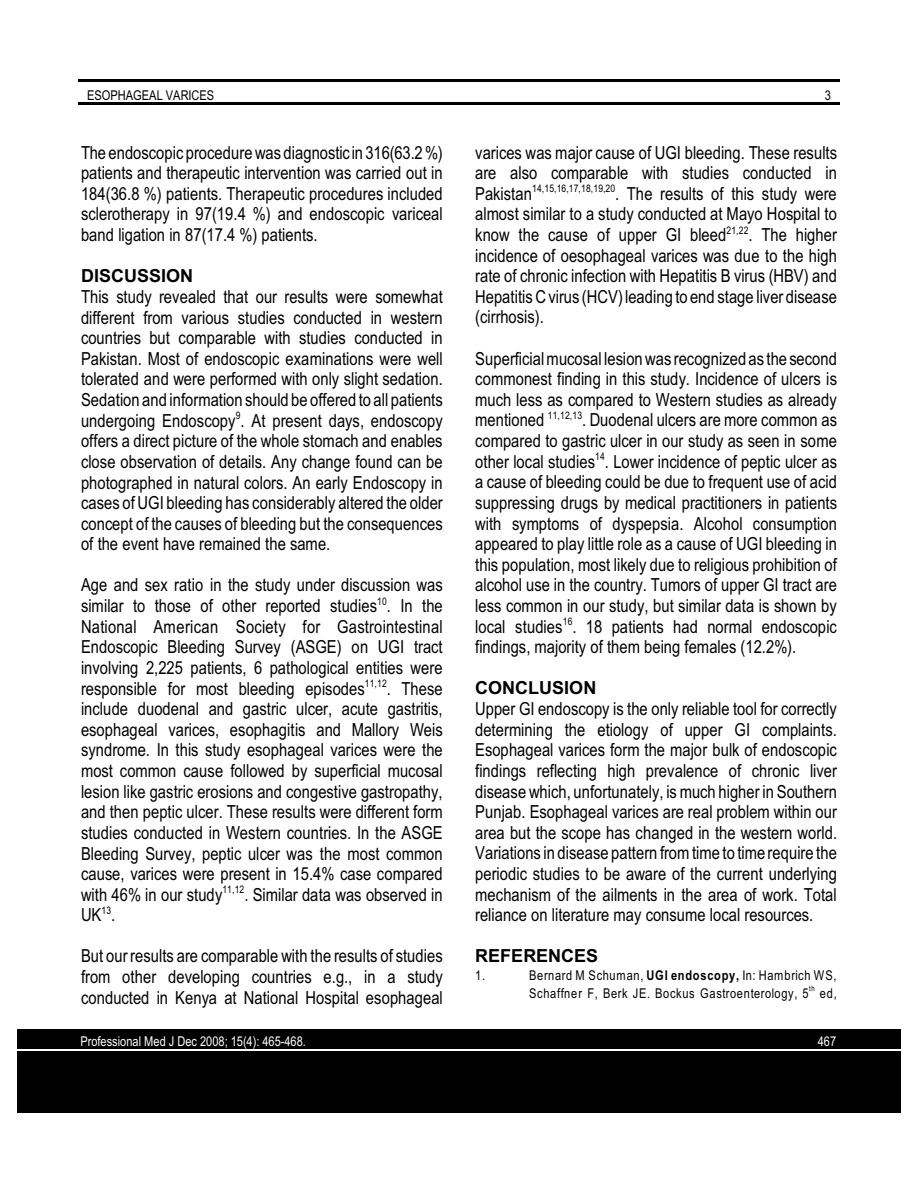
<style>
.page{position:relative;width:918px;height:1188px;background:#fff}
.page>*{position:absolute;margin:0;border:0;box-sizing:border-box;transform-origin:0 0}
.t1{font:18px/20.5px "Arial Narrow";letter-spacing:.005em;color:#000;text-align:justify}
.t2{font:700 18px "Arial";letter-spacing:.005em;color:#000}
.t3{font:13.5px/17.2px "Arial Narrow";letter-spacing:.05em;color:#000}
.t4{font:13.5px "Arial Narrow";color:#fff}
.t5{font:13.5px "Arial Narrow";color:#000}
.t6{font:10.5px "Arial Narrow";letter-spacing:.015em;color:#000}
.t7{font:7.5px "Arial Narrow";color:#000}
.s1{font-weight:700}
</style>
<div class="page">
<hr style="left:78px;top:79px;width:762px;height:3px;background:#000">
<hr style="left:78px;top:102px;width:762px;height:3px;background:#000">
<div style="left:17px;top:1029px;width:884px;height:20px;background:#000"></div>
<div style="left:17px;top:1034px;width:884px;height:17px;background:#000"></div>
<div style="left:17px;top:1051px;width:884px;height:21px;background:#000"></div>
<div style="left:17px;top:1072px;width:884px;height:20px;background:#000"></div>
<div style="left:17px;top:1093px;width:884px;height:20px;background:#000"></div>
<hr style="left:17px;top:1050px;width:884px;height:1px;background:#fff">
<p class="t5" style="left:87px;top:90px;width:129px">ESOPHAGEAL VARICES</p>
<p class="t3" style="left:825px;top:87px;width:8px">3</p>
<p class="t1" style="left:81px;top:144px;width:363px">The endoscopic procedure was diagnostic in 316(63.2 %) patients and therapeutic intervention was carried out in 184(36.8 %) patients. Therapeutic procedures included sclerotherapy in 97(19.4 %) and endoscopic variceal band ligation in 87(17.4 %) patients.</p>
<p class="t2" style="left:81px;top:269px;width:114px">DISCUSSION</p>
<p class="t1" style="left:81px;top:288px;width:363px">This study revealed that our results were somewhat different from various studies conducted in western countries but comparable with studies conducted in Pakistan. Most of endoscopic examinations were well tolerated and were performed with only slight sedation.<br>Sedation and information should be offered to all patients undergoing Endoscopy . At present days, endoscopy</p>
<p class="t6" style="left:236px;top:411px;width:6px">9</p>
<p class="t1" style="left:81px;top:432px;width:363px">offers a direct picture of the whole stomach and enables close observation of details. Any change found can be photographed in natural colors. An early Endoscopy in cases of UGI bleeding has considerably altered the older concept of the causes of bleeding but the consequences of the event have remained the same.</p>
<p class="t1" style="left:81px;top:576px;width:363px">Age and sex ratio in the study under discussion was similar to those of other reported studies . In the</p>
<p class="t6" style="left:377px;top:597px;width:11px">10</p>
<p class="t1" style="left:81px;top:618px;width:363px">National American Society for Gastrointestinal Endoscopic Bleeding Survey (ASGE) on UGI tract involving 2,225 patients, 6 pathological entities were responsible for most bleeding episodes . These</p>
<p class="t6" style="left:365px;top:679px;width:23px">11,12</p>
<p class="t1" style="left:81px;top:700px;width:363px">include duodenal and gastric ulcer, acute gastritis, esophageal varices, esophagitis and Mallory Weis syndrome. In this study esophageal varices were the most common cause followed by superficial mucosal lesion like gastric erosions and congestive gastropathy, and then peptic ulcer. These results were different form studies conducted in Western countries. In the ASGE Bleeding Survey, peptic ulcer was the most common cause, varices were present in 15.4% case compared with 46% in our study . Similar data was observed in</p>
<p class="t6" style="left:222px;top:886px;width:23px">11,12</p>
<p class="t1" style="left:81px;top:906px;width:36px">UK .<sup>13</sup></p>
<p class="t1" style="left:81px;top:948px;width:363px">But our results are comparable with the results of studies from other developing countries e.g., in a study conducted in Kenya at National Hospital esophageal</p>
<p class="t1" style="left:475px;top:144px;width:363px">varices was major cause of UGI bleeding. These results are also comparable with studies conducted in Pakistan</p>
<p class="t6" style="left:532px;top:185px;width:85px">14,15,16,17,18,19,20</p>
<p class="t1" style="left:475px;top:205px;width:363px">almost similar to a study conducted at Mayo Hospital to know the cause of upper GI bleed . The higher</p>
<p class="t1" style="left:615px;top:185px;width:223px">. The results of this study were</p>
<p class="t6" style="left:726px;top:226px;width:23px">21,22</p>
<p class="t1" style="left:475px;top:247px;width:363px">incidence of oesophageal varices was due to the high rate of chronic infection with Hepatitis B virus (HBV) and Hepatitis C virus (HCV) leading to end stage liver disease (cirrhosis).</p>
<p class="t1" style="left:475px;top:350px;width:363px">Superficial mucosal lesion was recognized as the second commonest finding in this study. Incidence of ulcers is much less as compared to Western studies as already mentioned</p>
<p class="t6" style="left:548px;top:411px;width:36px">11,12,13</p>
<p class="t1" style="left:475px;top:432px;width:363px">compared to gastric ulcer in our study as seen in some other local studies . Lower incidence of peptic ulcer as</p>
<p class="t1" style="left:582px;top:411px;width:256px">. Duodenal ulcers are more common as</p>
<p class="t6" style="left:595px;top:452px;width:11px">14</p>
<p class="t1" style="left:475px;top:473px;width:363px">a cause of bleeding could be due to frequent use of acid suppressing drugs by medical practitioners in patients with symptoms of dyspepsia. Alcohol consumption appeared to play little role as a cause of UGI bleeding in this population, most likely due to religious prohibition of alcohol use in the country. Tumors of upper GI tract are less common in our study, but similar data is shown by local studies . 18 patients had normal endoscopic</p>
<p class="t6" style="left:563px;top:617px;width:11px">16</p>
<p class="t1" style="left:475px;top:638px;width:323px">findings, majority of them being females (12.2%).</p>
<p class="t2" style="left:475px;top:681px;width:123px">CONCLUSION</p>
<p class="t1" style="left:475px;top:700px;width:363px">Upper GI endoscopy is the only reliable tool for correctly determining the etiology of upper GI complaints.<br>Esophageal varices form the major bulk of endoscopic findings reflecting high prevalence of chronic liver disease which, unfortunately, is much higher in Southern Punjab. Esophageal varices are real problem within our area but the scope has changed in the western world.<br>Variations in disease pattern from time to time require the periodic studies to be aware of the current underlying mechanism of the ailments in the area of work. Total reliance on literature may consume local resources.</p>
<p class="t2" style="left:475px;top:949px;width:125px">REFERENCES</p>
<p class="t3" style="left:475px;top:968px;width:11px">1.</p>
<p class="t3" style="left:529px;top:968px;width:309px">Bernard M Schuman, <span class="s1">UGI endoscopy,</span> In: Hambrich WS,<br>Schaffner F, Berk JE. Bockus Gastroenterology, 5 ed,</p>
<p class="t7" style="left:809px;top:986px;width:7px">th</p>
<p class="t4" style="left:81px;top:1036px;width:227px">Professional Med J Dec 2008; 15(4): 465-468.</p>
<p class="t4" style="left:818px;top:1036px;width:20px">467</p>
</div>
